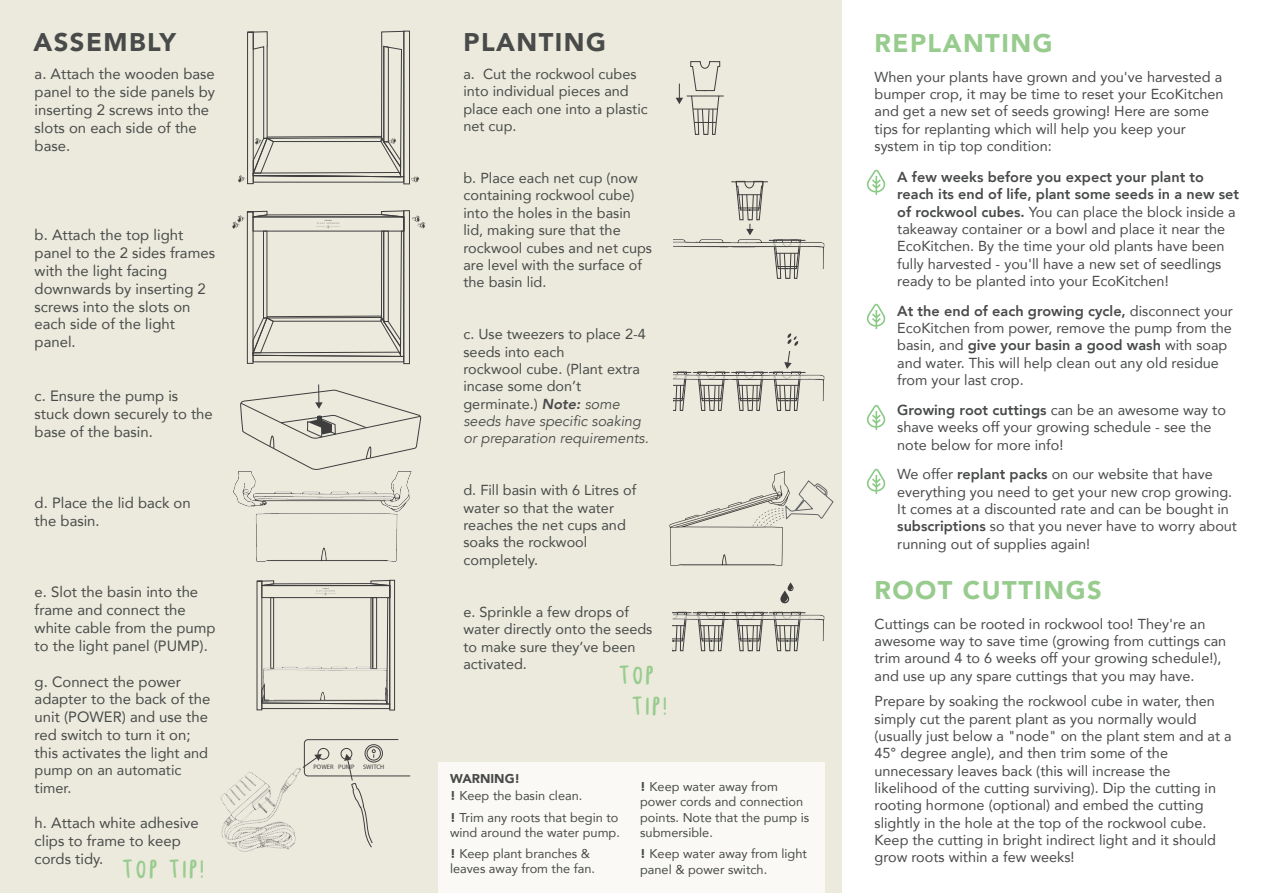
<style>
.page{position:relative;width:1263px;height:893px;background:#fff}
.page>*{position:absolute;margin:0;border:0;box-sizing:border-box;transform-origin:0 0}
.t1{font:900 25.5px "Avenir";letter-spacing:.055em;color:#98cc8e}
.t2{font:900 25.5px "Avenir";letter-spacing:.055em;color:#484b49}
.t3{font:25.5px/30.6px "Upg Quirky Caps";color:#98cc8e;text-align:center}
.t4{font:14.85px/17.9px "Avenir";color:#484b49}
.t5{font:14.4px/17.4px "Avenir";color:#484b49}
.t6{font:12.75px/15.3px "Avenir";color:#484b49}
.t7{font:6.45px "Myriad Pro";color:#3e3e3f}
.s1{font-weight:800;font-style:italic}
.s2{font-style:italic}
.s3{font-size:14.4px}
.s4{font-weight:900}
.s5{font-weight:800}
</style>
<div class="page">
<div style="left:0;top:0;width:842px;height:893px;background:#eceadd"></div>
<img style="left:669px;top:472px;width:116px;height:93px">
<svg style="left:753px;top:480px;width:81px;height:47px"></svg>
<div style="left:438px;top:762px;width:386px;height:131px;background:#faf9f6"></div>
<img style="left:673px;top:239px;width:152px;height:29px">
<svg style="left:730px;top:181px;width:76px;height:98px"></svg>
<svg style="left:676px;top:61px;width:48px;height:74px"></svg>
<svg style="left:673px;top:640px;width:126px;height:11px"></svg>
<img style="left:673px;top:611px;width:152px;height:29px">
<svg style="left:780px;top:582px;width:13px;height:21px"></svg>
<svg style="left:867px;top:304px;width:18px;height:25px"></svg>
<svg style="left:867px;top:405px;width:18px;height:25px"></svg>
<svg style="left:867px;top:169px;width:18px;height:26px"></svg>
<svg style="left:867px;top:468px;width:18px;height:26px"></svg>
<img style="left:234px;top:471px;width:178px;height:90px">
<svg style="left:240px;top:384px;width:182px;height:86px"></svg>
<div style="left:403px;top:31px;width:7px;height:153px;border:1px solid #3e3e3f"></div>
<svg style="left:411px;top:176px;width:9px;height:7px"></svg>
<div style="left:247px;top:211px;width:6px;height:153px;border:1px solid #3e3e3f"></div>
<div style="left:403px;top:210px;width:7px;height:154px;border:1px solid #3e3e3f"></div>
<svg style="left:232px;top:31px;width:173px;height:332px"></svg>
<svg style="left:412px;top:215px;width:14px;height:14px"></svg>
<div style="left:257px;top:581px;width:5px;height:129px;border:1px solid #3e3e3f"></div>
<div style="left:389px;top:580px;width:6px;height:130px;border:1px solid #3e3e3f"></div>
<svg style="left:256px;top:580px;width:135px;height:129px"></svg>
<img style="left:264px;top:665px;width:132px;height:35px">
<img style="left:806px;top:374px;width:19px;height:26px">
<svg style="left:673px;top:333px;width:133px;height:78px"></svg>
<svg style="left:303px;top:739px;width:108px;height:109px"></svg>
<img style="left:220px;top:745px;width:115px;height:107px">
<h1 class="t2" style="left:33px;top:21px;width:144px">ASSEMBLY</h1>
<h1 class="t2" style="left:463px;top:21px;width:144px">PLANTING</h1>
<p class="t5" style="left:463px;top:65px;width:186px">a. Cut the rockwool cubes into individual pieces and place each one into a plastic net cup.</p>
<p class="t5" style="left:463px;top:169px;width:190px">b. Place each net cup (now containing rockwool cube) into the holes in the basin lid, making sure that the rockwool cubes and net cups are level with the surface of the basin lid.</p>
<p class="t4" style="left:35px;top:65px;width:182px">a. Attach the wooden base panel to the side panels by inserting 2 screws into the slots on each side of the base.</p>
<p class="t4" style="left:35px;top:226px;width:182px">b. Attach the top light panel to the 2 sides frames with the light facing downwards by inserting 2 screws into the slots on each side of the light panel.</p>
<p class="t4" style="left:35px;top:386px;width:180px">c. Ensure the pump is stuck down securely to the base of the basin.</p>
<p class="t5" style="left:463px;top:325px;width:187px">c. Use tweezers to place 2-4 seeds into each<br>rockwool cube. (Plant extra incase some don’t germinate.) <span class="s1">Note:</span> <span class="s2">some seeds have specific soaking or preparation requirements.</span></p>
<p class="t5" style="left:463px;top:481px;width:174px">d. Fill basin with 6 Litres of water so that the water reaches the net cups and soaks the rockwool completely.</p>
<p class="t5" style="left:463px;top:603px;width:190px">e. Sprinkle a few drops of water directly onto the seeds to make sure they’ve been activated.</p>
<p class="t4" style="left:35px;top:493px;width:158px">d. Place the lid back on the basin.</p>
<p class="t4" style="left:35px;top:583px;width:182px">e. Slot the basin into the frame and connect the white cable from the pump to the light panel (PUMP).</p>
<p class="t4" style="left:35px;top:672px;width:177px">g. Connect the power adapter to the back of the unit (POWER) and use the red switch to turn it on; this activates the <span class="s3">light and</span></p>
<p class="t5" style="left:35px;top:761px;width:148px">pump on an automatic timer.</p>
<p class="t4" style="left:35px;top:814px;width:166px">h. Attach white adhesive clips to frame to keep cords tidy.</p>
<h1 class="t3" style="left:617px;top:662px;width:52px">top tip!</h1>
<p class="t7" style="left:313px;top:763px;width:43px">POWER PUMP</p>
<p class="t7" style="left:363px;top:763px;width:23px">SWITCH</p>
<p class="t6" style="left:450px;top:770px;width:134px;line-height:17px"><span class="s4">WARNING!<br>!</span> Keep the basin clean.</p>
<p class="t6" style="left:450px;top:809px;width:171px"><span class="s4">!</span> Trim any roots that begin to wind around the water pump.</p>
<p class="t6" style="left:450px;top:846px;width:147px"><span class="s4">!</span> Keep plant branches &amp; leaves away from the fan.</p>
<p class="t6" style="left:640px;top:779px;width:171px"><span class="s4">!</span> Keep water away from power cords and connection points. Note that the pump is submersible.</p>
<p class="t6" style="left:640px;top:846px;width:168px"><span class="s4">!</span> Keep water away from light panel &amp; power switch.</p>
<h1 class="t3" style="left:121px;top:856px;width:86px">top tip!</h1>
<h1 class="t1" style="left:874px;top:21px;width:179px">REPLANTING</h1>
<p class="t5" style="left:874px;top:68px;width:351px">When your plants have grown and you've harvested a bumper crop, it may be time to reset your EcoKitchen and get a new set of seeds growing! Here are some tips for replanting which will help you keep your system in tip top condition:</p>
<p class="t5" style="left:897px;top:168px;width:343px"><span class="s5">A few weeks before you expect your plant to reach its end of life, plant some seeds in a new set of rockwool cubes.</span> You can place the block inside a takeaway container or a bowl and place it near the EcoKitchen. By the time your old plants have been fully harvested - you'll have a new set of seedlings ready to be planted into your EcoKitchen!</p>
<p class="t5" style="left:897px;top:302px;width:337px"><span class="s5">At the end of each growing cycle,</span> disconnect your EcoKitchen from power, remove the pump from the basin, and <span class="s5">give your basin a good wash</span> with soap and water. This will help clean out any old residue from your last crop.</p>
<p class="t5" style="left:897px;top:401px;width:330px"><span class="s5">Growing root cuttings</span> can be an awesome way to shave weeks off your growing schedule - see the note below for more info!</p>
<p class="t5" style="left:897px;top:465px;width:341px">We offer <span class="s5">replant packs</span> on our website that have everything you need to get your new crop growing.<br>It comes at a discounted rate and can be bought in <span class="s5">subscriptions</span> so that you never have to worry about running out of supplies again!</p>
<h1 class="t1" style="left:874px;top:568px;width:229px">ROOT CUTTINGS</h1>
<p class="t5" style="left:874px;top:615px;width:353px">Cuttings can be rooted in rockwool too! They're an awesome way to save time (growing from cuttings can trim around 4 to 6 weeks off your growing schedule!), and use up any spare cuttings that you may have.</p>
<p class="t5" style="left:874px;top:692px;width:359px">Prepare by soaking the rockwool cube in water, then simply cut the parent plant as you normally would (usually just below a "node" on the plant stem and at a 45° degree angle), and then trim some of the unnecessary leaves back (this will increase the likelihood of the cutting surviving). Dip the cutting in rooting hormone (optional) and embed the cutting slightly in the hole at the top of the rockwool cube.<br>Keep the cutting in bright indirect light and it should grow roots within a few weeks!</p>
</div>
